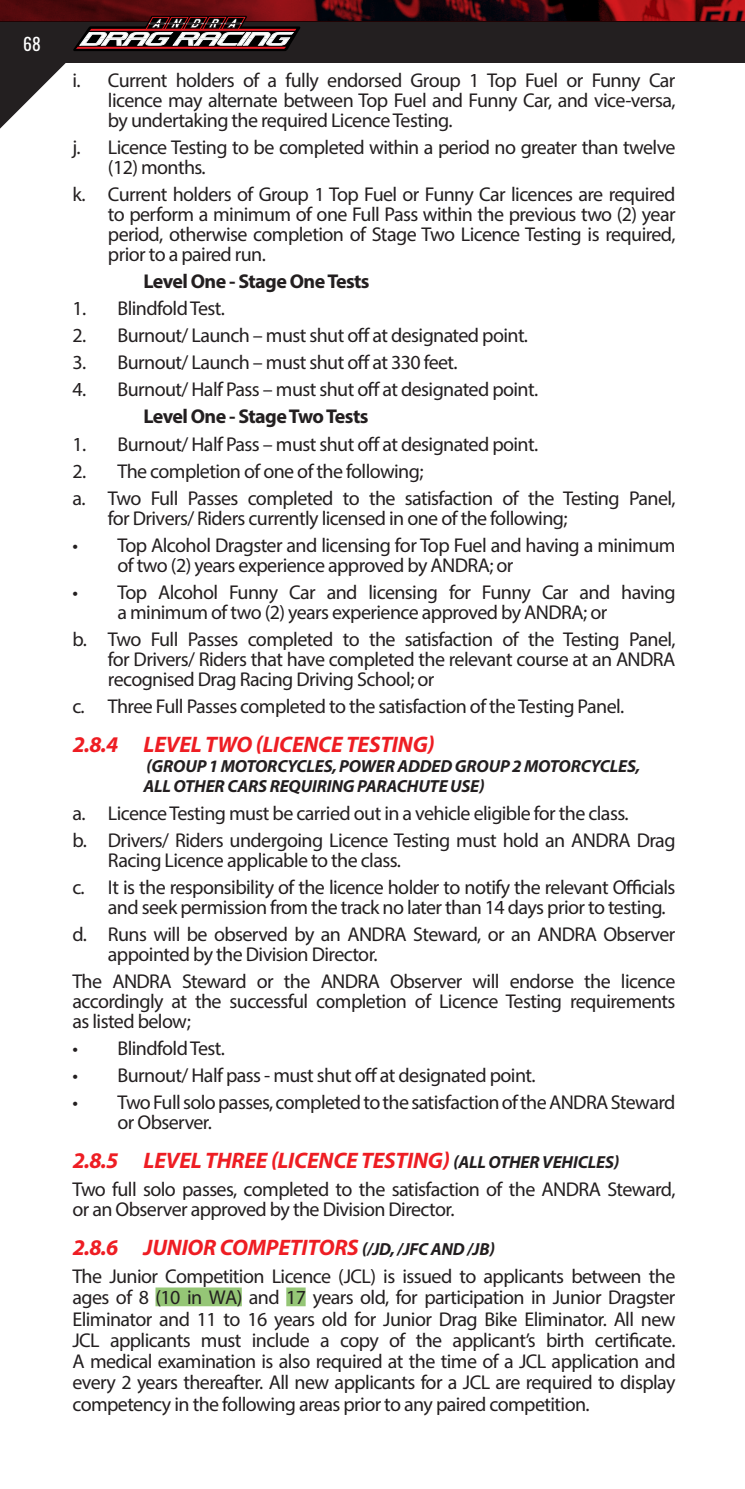
<style>
.page{position:relative;width:745px;height:1489px;background:#fff}
.page>*{position:absolute;margin:0;border:0;box-sizing:border-box;transform-origin:0 0}
.t1{font:italic 700 22.5px "Myriad Pro";letter-spacing:-.01em;color:#ee1d23}
.BODY_COPY{font:20px/20px "Myriad Pro";letter-spacing:-.03em;color:#231f20}
.BODY_COPY_-_LEVEL_4{font:700 20px "Myriad Pro";letter-spacing:-.03em;color:#231f20}
.t2{font:italic 700 17.5px/20px "Myriad Pro";letter-spacing:-.01em;color:#231f20}
.t3{font:17.5px "Oswald";color:#fff}
.s1{font-size:17.5px;color:#231f20}
</style>
<div class="page">
<div style="left:0;top:0;width:744px;height:63px;background:#231f20"></div>
<svg style="left:0;top:0;width:744px;height:21px;background:#540a0f"></svg>
<svg style="left:0;top:15px;width:300px;height:114px"></svg>
<div style="left:155px;top:1287px;width:87px;height:19px;background:#95c676"></div>
<div style="left:286px;top:1287px;width:19px;height:19px;background:#95c676"></div>
<p class="t3" style="left:23px;top:29px;width:19px">68</p>
<p class="BODY_COPY" style="left:108px;top:69px;width:568px;text-align:justify;text-indent:-35px">i. Current holders of a fully endorsed Group 1 Top Fuel or Funny Car licence may alternate between Top Fuel and Funny Car, and vice-versa, by undertaking the required Licence Testing.</p>
<p class="BODY_COPY" style="left:108px;top:137px;width:568px;text-indent:-35px">j. Licence Testing to be completed within a period no greater than twelve (12) months.</p>
<p class="BODY_COPY" style="left:108px;top:184px;width:568px;text-align:justify;text-indent:-35px">k. Current holders of Group 1 Top Fuel or Funny Car licences are required to perform a minimum of one Full Pass within the previous two (2) year period, otherwise completion of Stage Two Licence Testing is required, prior to a paired run.</p>
<p class="BODY_COPY_-_LEVEL_4" style="left:143px;top:268px;width:227px">Level One - Stage One Tests</p>
<p class="BODY_COPY" style="left:72px;top:298px;width:154px">1. Blindfold Test.</p>
<p class="BODY_COPY" style="left:72px;top:325px;width:457px">2. Burnout/ Launch – must shut off at designated point.</p>
<p class="BODY_COPY" style="left:72px;top:352px;width:386px">3. Burnout/ Launch – must shut off at 330 feet.</p>
<p class="BODY_COPY" style="left:72px;top:379px;width:467px">4. Burnout/ Half Pass – must shut off at designated point.</p>
<p class="BODY_COPY_-_LEVEL_4" style="left:143px;top:403px;width:226px">Level One - Stage Two Tests</p>
<p class="BODY_COPY" style="left:72px;top:433px;width:467px">1. Burnout/ Half Pass – must shut off at designated point.</p>
<p class="BODY_COPY" style="left:72px;top:460px;width:352px">2. The completion of one of the following;</p>
<p class="BODY_COPY" style="left:108px;top:487px;width:568px;text-indent:-35px">a. Two Full Passes completed to the satisfaction of the Testing Panel, for Drivers/ Riders currently licensed in one of the following;</p>
<p class="BODY_COPY" style="left:117px;top:535px;width:559px;text-indent:-45px">• Top Alcohol Dragster and licensing for Top Fuel and having a minimum of two (2) years experience approved by ANDRA; or</p>
<p class="BODY_COPY" style="left:117px;top:582px;width:559px;text-indent:-45px">• Top Alcohol Funny Car and licensing for Funny Car and having a minimum of two (2) years experience approved by ANDRA; or</p>
<p class="BODY_COPY" style="left:108px;top:629px;width:568px;text-align:justify;text-indent:-35px">b. Two Full Passes completed to the satisfaction of the Testing Panel, for Drivers/ Riders that have completed the relevant course at an ANDRA recognised Drag Racing Driving School; or</p>
<p class="BODY_COPY" style="left:72px;top:696px;width:553px">c. Three Full Passes completed to the satisfaction of the Testing Panel.</p>
<p class="t1" style="left:73px;top:730px;width:363px">2.8.4 LEVEL TWO (LICENCE TESTING)</p>
<p class="t2" style="left:143px;top:756px;width:498px">(GROUP 1 MOTORCYCLES, POWER ADDED GROUP 2 MOTORCYCLES,<br>ALL OTHER CARS REQUIRING PARACHUTE USE)</p>
<p class="BODY_COPY" style="left:72px;top:802px;width:557px">a. Licence Testing must be carried out in a vehicle eligible for the class.</p>
<p class="BODY_COPY" style="left:108px;top:829px;width:568px;text-indent:-35px">b. Drivers/ Riders undergoing Licence Testing must hold an ANDRA Drag<br>Racing Licence applicable to the class.</p>
<p class="BODY_COPY" style="left:108px;top:876px;width:568px;text-indent:-35px">c. It is the responsibility of the licence holder to notify the relevant Officials and seek permission from the track no later than 14 days prior to testing.</p>
<p class="BODY_COPY" style="left:108px;top:923px;width:568px;text-indent:-35px">d. Runs will be observed by an ANDRA Steward, or an ANDRA Observer appointed by the Division Director.</p>
<p class="BODY_COPY" style="left:72px;top:970px;width:604px;text-align:justify">The ANDRA Steward or the ANDRA Observer will endorse the licence accordingly at the successful completion of Licence Testing requirements as listed below;</p>
<p class="BODY_COPY" style="left:72px;top:1037px;width:154px">• Blindfold Test.</p>
<p class="BODY_COPY" style="left:72px;top:1065px;width:464px">• Burnout/ Half pass - must shut off at designated point.</p>
<p class="BODY_COPY" style="left:117px;top:1092px;width:559px;text-indent:-45px">• Two Full solo passes, completed to the satisfaction of the ANDRA Steward or Observer.</p>
<p class="t1" style="left:73px;top:1146px;width:547px">2.8.5 LEVEL THREE (LICENCE TESTING) <span class="s1">(ALL OTHER VEHICLES)</span></p>
<p class="BODY_COPY" style="left:72px;top:1178px;width:604px">Two full solo passes, completed to the satisfaction of the ANDRA Steward, or an Observer approved by the Division Director.</p>
<p class="t1" style="left:73px;top:1232px;width:423px">2.8.6 JUNIOR COMPETITORS <span class="s1">(/JD, /JFC AND /JB)</span></p>
<p class="BODY_COPY" style="left:72px;top:1265px;width:604px;line-height:21.2px;text-align:justify">The Junior Competition Licence (JCL) is issued to applicants between the ages of 8 (10 in WA) and 17 years old, for participation in Junior Dragster Eliminator and 11 to 16 years old for Junior Drag Bike Eliminator. All new JCL applicants must include a copy of the applicant’s birth certificate.<br>A medical examination is also required at the time of a JCL application and every 2 years thereafter. All new applicants for a JCL are required to display competency in the following areas prior to any paired competition.</p>
</div>
